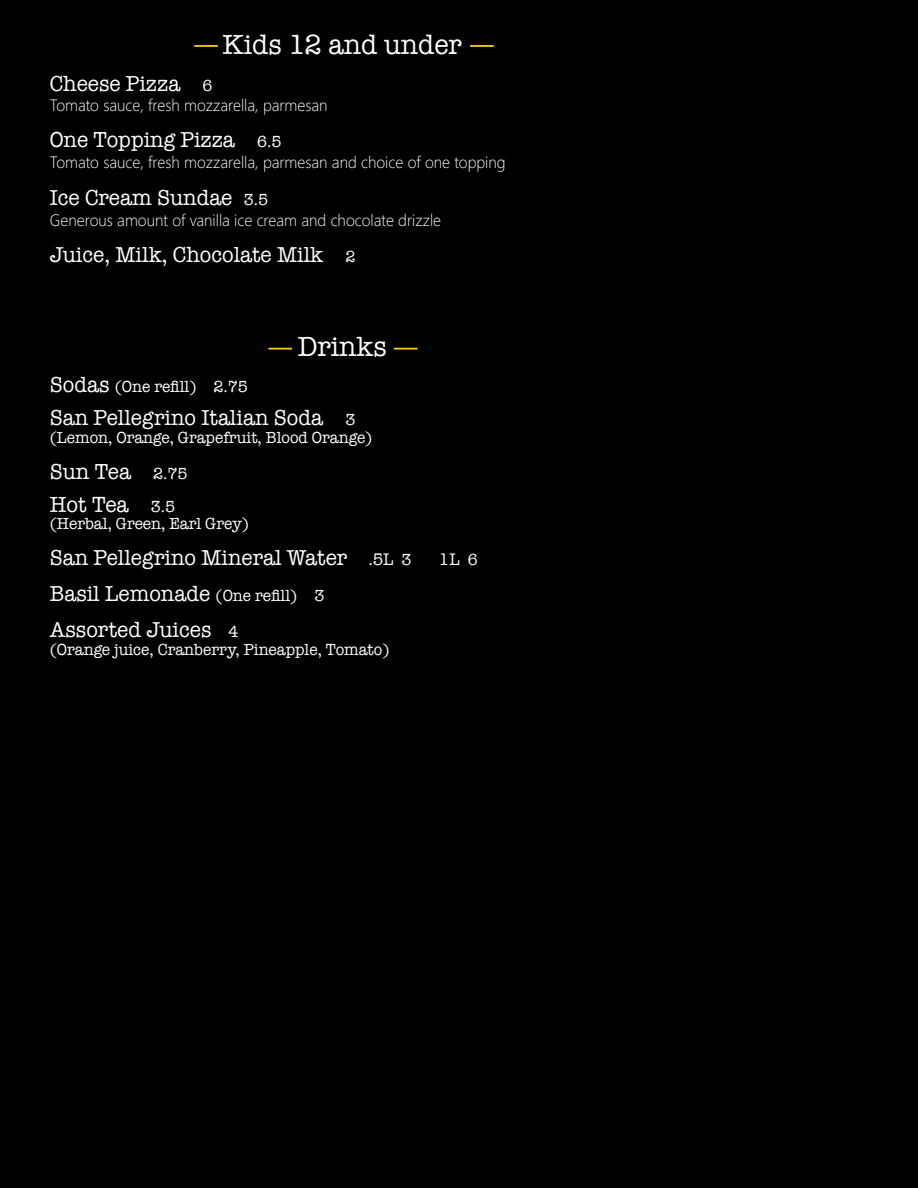
<style>
.page{position:relative;width:918px;height:1188px;background:#000001}
.page>*{position:absolute;margin:0;border:0;box-sizing:border-box;transform-origin:0 0}
.catgory_head{font:28.5px "American Typewriter";color:#fff;scale:.95 1}
.food_item{font:22.5px "American Typewriter";color:#fff;scale:.95 1}
.food_item-2{font:22.35px "American Typewriter";color:#fff;scale:.95 1}
.catgory_head-2{font:22.35px "American Typewriter";color:#fff;scale:.95 1}
.description{font:22.35px "American Typewriter";color:#fff;scale:.95 1}
.food_item-3{font:17.25px "American Typewriter";color:#fff;scale:.95 1}
.food_item-4{font:16.5px "American Typewriter";color:#fff;scale:.95 1}
.description-2{font:300 16.5px "Segoe";color:#fff;scale:.95 1}
.food_item4{font:300 16.5px "Segoe";color:#fff;scale:.95 1}
.catgory_head-3{font:300 16.5px "Segoe";color:#fff;scale:.95 1}
.catgory_head-4{font:16.5px "American Typewriter";color:#fff;scale:.95 1}
.s1{font-size:16.5px}
.s2{font-size:22.35px}
.s3{font-size:17.25px}
</style>
<div class="page">
<hr style="left:194px;top:45px;width:24px;height:2px;background:#feca0a">
<hr style="left:470px;top:45px;width:24px;height:2px;background:#feca0a">
<hr style="left:268px;top:348px;width:24px;height:2px;background:#feca0a">
<hr style="left:394px;top:348px;width:24px;height:2px;background:#feca0a">
<p class="catgory_head" style="left:223px;top:23px;width:254px">Kids 12 and under</p>
<p class="catgory_head-2" style="left:50px;top:66px;width:173px">Cheese Pizza <span class="s1">6</span></p>
<p class="catgory_head-3" style="left:50px;top:96px;width:294px">Tomato sauce, fresh mozzarella, parmesan</p>
<p class="catgory_head-2" style="left:50px;top:123px;width:245px">One Topping Pizza <span class="s1">6.5</span></p>
<p class="description-2" style="left:50px;top:153px;width:481px">Tomato sauce, fresh mozzarella, parmesan and choice of one topping</p>
<p class="catgory_head-2" style="left:50px;top:181px;width:231px">Ice Cream Sundae <span class="s1">3.5</span></p>
<p class="food_item4" style="left:50px;top:211px;width:413px">Generous amount of vanilla ice cream and chocolate drizzle</p>
<p class="description" style="left:50px;top:238px;width:323px">Juice, Milk, Chocolate Milk <span class="s1">2</span></p>
<p class="catgory_head" style="left:298px;top:325px;width:95px">Drinks</p>
<p class="catgory_head-4" style="left:50px;top:374px;width:210px"><span class="s2">Sodas</span> (One refill) 2.75</p>
<p class="food_item-2" style="left:50px;top:401px;width:323px">San Pellegrino Italian Soda <span class="s1">3</span></p>
<p class="food_item-4" style="left:50px;top:425px;width:341px">(Lemon, Orange, Grapefruit, Blood Orange)</p>
<p class="food_item-2" style="left:50px;top:455px;width:147px">Sun Tea <span class="s1">2.75</span></p>
<p class="food_item" style="left:50px;top:487px;width:134px">Hot Tea <span class="s1">3.5</span></p>
<p class="food_item-4" style="left:50px;top:511px;width:211px">(Herbal, Green, Earl Grey)</p>
<p class="food_item-2" style="left:50px;top:540px;width:382px">San Pellegrino Mineral Water <span class="s3">.5L</span> <span class="s1">3</span></p>
<p class="food_item-3" style="left:439px;top:546px;width:42px">1L <span class="s1">6</span></p>
<p class="food_item-2" style="left:50px;top:576px;width:290px">Basil Lemonade <span class="s1">(One refill) 3</span></p>
<p class="food_item-2" style="left:50px;top:612px;width:200px">Assorted Juices <span class="s1">4</span></p>
<p class="food_item-4" style="left:50px;top:637px;width:359px">(Orange juice, Cranberry, Pineapple, Tomato)</p>
</div>
